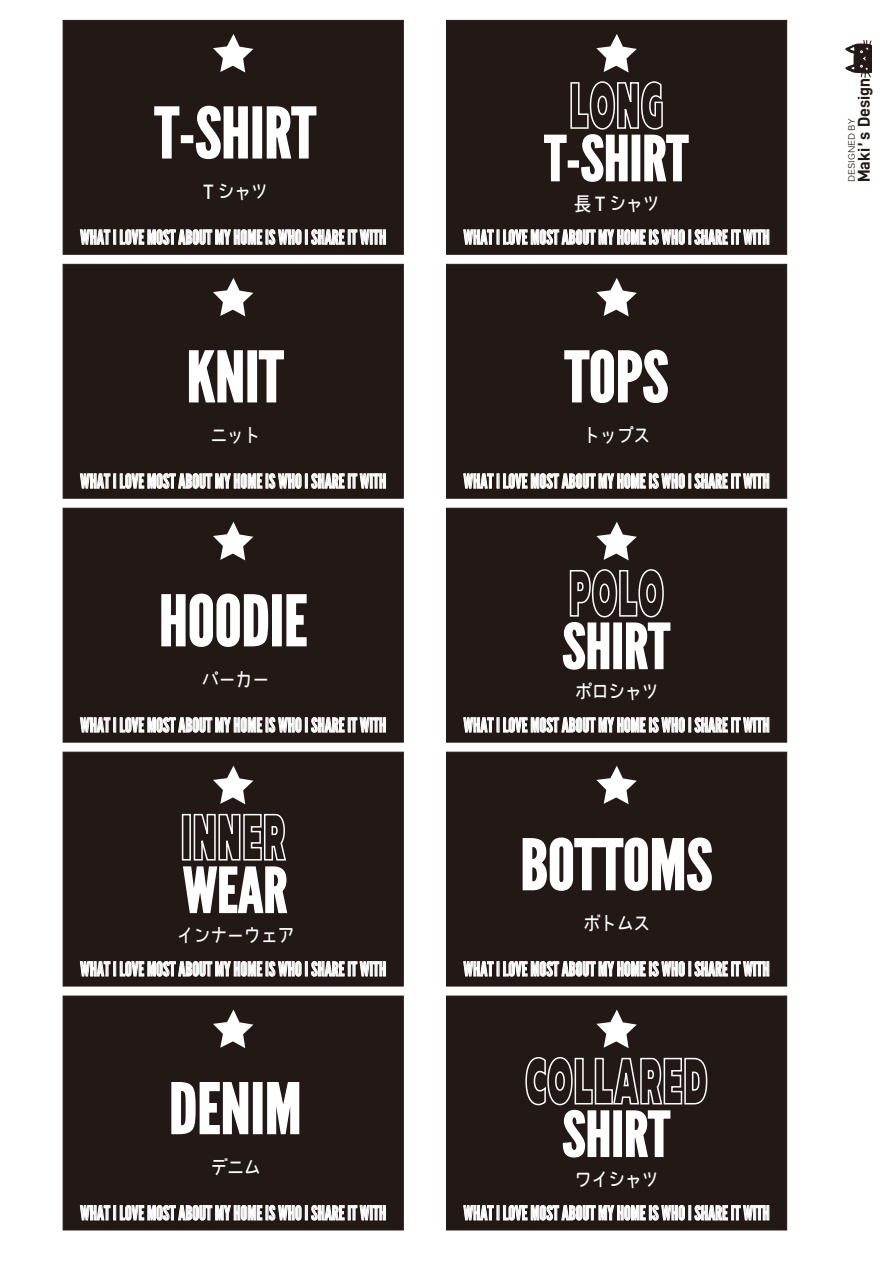
<style>
.page{position:relative;width:893px;height:1263px;background:#fff}
.page>*{position:absolute;margin:0;border:0;box-sizing:border-box;transform-origin:0 0}
.t1{font:69px "League Gothic";color:#fff;scale:1.1 1}
.t2{font:61.5px "League Gothic";color:#fff;scale:1.1 1}
.t3{font:19.65px "League Gothic";color:#fff}
.t4{font:700 19.5px "Bokutachino Gothic 2";letter-spacing:-.05em;color:#fff;scale:.9 1}
.t5{font:17.1px "D DIN Bold";color:#221815}
.t6{font:9.15px "Kalinga";color:#221815}
</style>
<div class="page">
<div style="left:63px;top:20px;width:340px;height:234px;background:#221815"></div>
<svg style="left:213px;top:34px;width:40px;height:39px"></svg>
<svg style="left:80px;top:229px;width:221px;height:16px"></svg>
<div style="left:305px;top:230px;width:3px;height:14px;border:1px solid #fff"></div>
<svg style="left:311px;top:229px;width:75px;height:16px"></svg>
<div style="left:446px;top:20px;width:341px;height:234px;background:#221815;border:1px solid #221815"></div>
<svg style="left:596px;top:34px;width:41px;height:39px"></svg>
<svg style="left:463px;top:229px;width:183px;height:16px"></svg>
<div style="left:649px;top:230px;width:3px;height:14px;border:1px solid #fff"></div>
<svg style="left:652px;top:229px;width:76px;height:16px"></svg>
<div style="left:731px;top:230px;width:3px;height:14px;border:1px solid #fff"></div>
<svg style="left:734px;top:229px;width:35px;height:16px"></svg>
<div style="left:63px;top:264px;width:340px;height:234px;background:#221815;border:1px solid #221815"></div>
<svg style="left:213px;top:278px;width:40px;height:38px"></svg>
<svg style="left:80px;top:473px;width:221px;height:16px"></svg>
<div style="left:305px;top:474px;width:3px;height:14px;border:1px solid #fff"></div>
<svg style="left:311px;top:473px;width:75px;height:16px"></svg>
<div style="left:446px;top:264px;width:341px;height:234px;background:#221815;border:1px solid #221815"></div>
<svg style="left:596px;top:278px;width:41px;height:38px"></svg>
<svg style="left:463px;top:473px;width:183px;height:16px"></svg>
<div style="left:649px;top:474px;width:3px;height:14px;border:1px solid #fff"></div>
<svg style="left:652px;top:473px;width:76px;height:16px"></svg>
<div style="left:731px;top:474px;width:3px;height:14px;border:1px solid #fff"></div>
<svg style="left:734px;top:473px;width:35px;height:16px"></svg>
<div style="left:63px;top:508px;width:340px;height:234px;background:#221815;border:1px solid #221815"></div>
<svg style="left:213px;top:522px;width:40px;height:38px"></svg>
<svg style="left:80px;top:717px;width:221px;height:16px"></svg>
<div style="left:305px;top:717px;width:3px;height:15px;border:1px solid #fff"></div>
<svg style="left:311px;top:717px;width:75px;height:16px"></svg>
<div style="left:446px;top:508px;width:341px;height:234px;background:#221815;border:1px solid #221815"></div>
<svg style="left:596px;top:522px;width:41px;height:38px"></svg>
<svg style="left:463px;top:717px;width:183px;height:16px"></svg>
<div style="left:649px;top:717px;width:3px;height:15px;border:1px solid #fff"></div>
<svg style="left:652px;top:717px;width:76px;height:16px"></svg>
<div style="left:731px;top:717px;width:3px;height:15px;border:1px solid #fff"></div>
<svg style="left:734px;top:717px;width:35px;height:15px"></svg>
<div style="left:63px;top:752px;width:340px;height:234px;background:#221815;border:1px solid #221815"></div>
<svg style="left:213px;top:766px;width:40px;height:38px"></svg>
<svg style="left:80px;top:961px;width:221px;height:15px"></svg>
<div style="left:305px;top:961px;width:3px;height:15px;border:1px solid #fff"></div>
<svg style="left:311px;top:961px;width:75px;height:15px"></svg>
<div style="left:446px;top:752px;width:341px;height:234px;background:#221815;border:1px solid #221815"></div>
<svg style="left:596px;top:766px;width:41px;height:38px"></svg>
<svg style="left:463px;top:961px;width:183px;height:15px"></svg>
<div style="left:649px;top:961px;width:3px;height:15px;border:1px solid #fff"></div>
<svg style="left:652px;top:961px;width:76px;height:15px"></svg>
<div style="left:731px;top:961px;width:3px;height:15px;border:1px solid #fff"></div>
<svg style="left:734px;top:961px;width:35px;height:15px"></svg>
<div style="left:63px;top:996px;width:340px;height:234px;background:#221815"></div>
<svg style="left:213px;top:1009px;width:40px;height:39px"></svg>
<svg style="left:80px;top:1204px;width:221px;height:16px"></svg>
<div style="left:305px;top:1205px;width:3px;height:15px;border:1px solid #fff"></div>
<svg style="left:311px;top:1204px;width:75px;height:16px"></svg>
<div style="left:446px;top:996px;width:341px;height:234px;background:#221815;border:1px solid #221815"></div>
<svg style="left:596px;top:1009px;width:41px;height:39px"></svg>
<svg style="left:463px;top:1204px;width:183px;height:16px"></svg>
<div style="left:649px;top:1205px;width:3px;height:15px;border:1px solid #fff"></div>
<svg style="left:652px;top:1204px;width:76px;height:16px"></svg>
<div style="left:731px;top:1205px;width:3px;height:15px;border:1px solid #fff"></div>
<svg style="left:734px;top:1205px;width:35px;height:15px"></svg>
<svg style="left:522px;top:837px;width:190px;height:54px"></svg>
<svg style="left:171px;top:1082px;width:78px;height:53px"></svg>
<div style="left:253px;top:1082px;width:10px;height:52px;border:2px solid #fff"></div>
<svg style="left:267px;top:1082px;width:33px;height:53px"></svg>
<svg style="left:525px;top:1057px;width:183px;height:101px"></svg>
<svg style="left:189px;top:350px;width:54px;height:53px"></svg>
<div style="left:247px;top:350px;width:10px;height:52px;border:2px solid #fff"></div>
<svg style="left:258px;top:350px;width:26px;height:53px"></svg>
<svg style="left:161px;top:593px;width:108px;height:54px"></svg>
<div style="left:272px;top:594px;width:10px;height:52px;border:2px solid #fff"></div>
<svg style="left:286px;top:594px;width:21px;height:53px"></svg>
<svg style="left:562px;top:569px;width:109px;height:101px"></svg>
<svg style="left:564px;top:349px;width:104px;height:54px"></svg>
<svg style="left:544px;top:81px;width:145px;height:101px"></svg>
<svg style="left:154px;top:106px;width:26px;height:53px"></svg>
<div style="left:181px;top:135px;width:12px;height:8px;border:2px solid #fff"></div>
<svg style="left:195px;top:105px;width:53px;height:55px"></svg>
<div style="left:252px;top:106px;width:10px;height:53px;border:2px solid #fff"></div>
<svg style="left:266px;top:106px;width:51px;height:53px"></svg>
<svg style="left:182px;top:813px;width:106px;height:101px"></svg>
<svg style="left:845px;top:40px;width:27px;height:38px"></svg>
<h1 class="t1" style="left:155px;top:92px;width:148px">T-SHIRT</h1>
<p class="t4" style="left:203px;top:180px;width:74px">T シャツ</p>
<h2 class="t2" style="left:545px;top:122px;width:132px">T-SHIRT</h2>
<p class="t4" style="left:574px;top:193px;width:97px">長 T シャツ</p>
<p class="t3" style="left:80px;top:226px;width:308px">WHAT I LOVE MOST ABOUT MY HOME IS WHO I SHARE IT WITH</p>
<p class="t3" style="left:464px;top:226px;width:308px">WHAT I LOVE MOST ABOUT MY HOME IS WHO I SHARE IT WITH</p>
<h1 class="t1" style="left:187px;top:336px;width:89px">KNIT</h1>
<h1 class="t1" style="left:565px;top:336px;width:96px">TOPS</h1>
<p class="t4" style="left:210px;top:424px;width:58px">ニット</p>
<p class="t4" style="left:583px;top:424px;width:77px">トップス</p>
<p class="t3" style="left:80px;top:469px;width:308px">WHAT I LOVE MOST ABOUT MY HOME IS WHO I SHARE IT WITH</p>
<p class="t3" style="left:464px;top:469px;width:308px">WHAT I LOVE MOST ABOUT MY HOME IS WHO I SHARE IT WITH</p>
<h1 class="t1" style="left:159px;top:580px;width:136px">HOODIE</h1>
<p class="t4" style="left:202px;top:668px;width:77px">パーカー</p>
<h2 class="t2" style="left:562px;top:610px;width:99px">SHIRT</h2>
<p class="t4" style="left:575px;top:680px;width:95px">ポロシャツ</p>
<p class="t3" style="left:80px;top:713px;width:308px">WHAT I LOVE MOST ABOUT MY HOME IS WHO I SHARE IT WITH</p>
<p class="t3" style="left:464px;top:713px;width:308px">WHAT I LOVE MOST ABOUT MY HOME IS WHO I SHARE IT WITH</p>
<h2 class="t2" style="left:183px;top:854px;width:97px">WEAR</h2>
<p class="t4" style="left:177px;top:924px;width:132px">インナーウェア</p>
<h1 class="t1" style="left:520px;top:824px;width:176px">BOTTOMS</h1>
<p class="t4" style="left:583px;top:912px;width:77px">ボトムス</p>
<p class="t3" style="left:80px;top:957px;width:308px">WHAT I LOVE MOST ABOUT MY HOME IS WHO I SHARE IT WITH</p>
<p class="t3" style="left:464px;top:957px;width:308px">WHAT I LOVE MOST ABOUT MY HOME IS WHO I SHARE IT WITH</p>
<h1 class="t1" style="left:169px;top:1068px;width:122px">DENIM</h1>
<p class="t4" style="left:210px;top:1156px;width:58px">デニム</p>
<h2 class="t2" style="left:562px;top:1098px;width:99px">SHIRT</h2>
<p class="t4" style="left:575px;top:1168px;width:95px">ワイシャツ</p>
<p class="t3" style="left:80px;top:1201px;width:308px">WHAT I LOVE MOST ABOUT MY HOME IS WHO I SHARE IT WITH</p>
<p class="t3" style="left:464px;top:1201px;width:308px">WHAT I LOVE MOST ABOUT MY HOME IS WHO I SHARE IT WITH</p>
<p class="t5" style="left:855px;top:182px;width:105px;rotate:-90deg">Maki’ s Design</p>
<p class="t6" style="left:846px;top:182px;width:64px;rotate:-90deg">DESIGNED BY</p>
</div>
